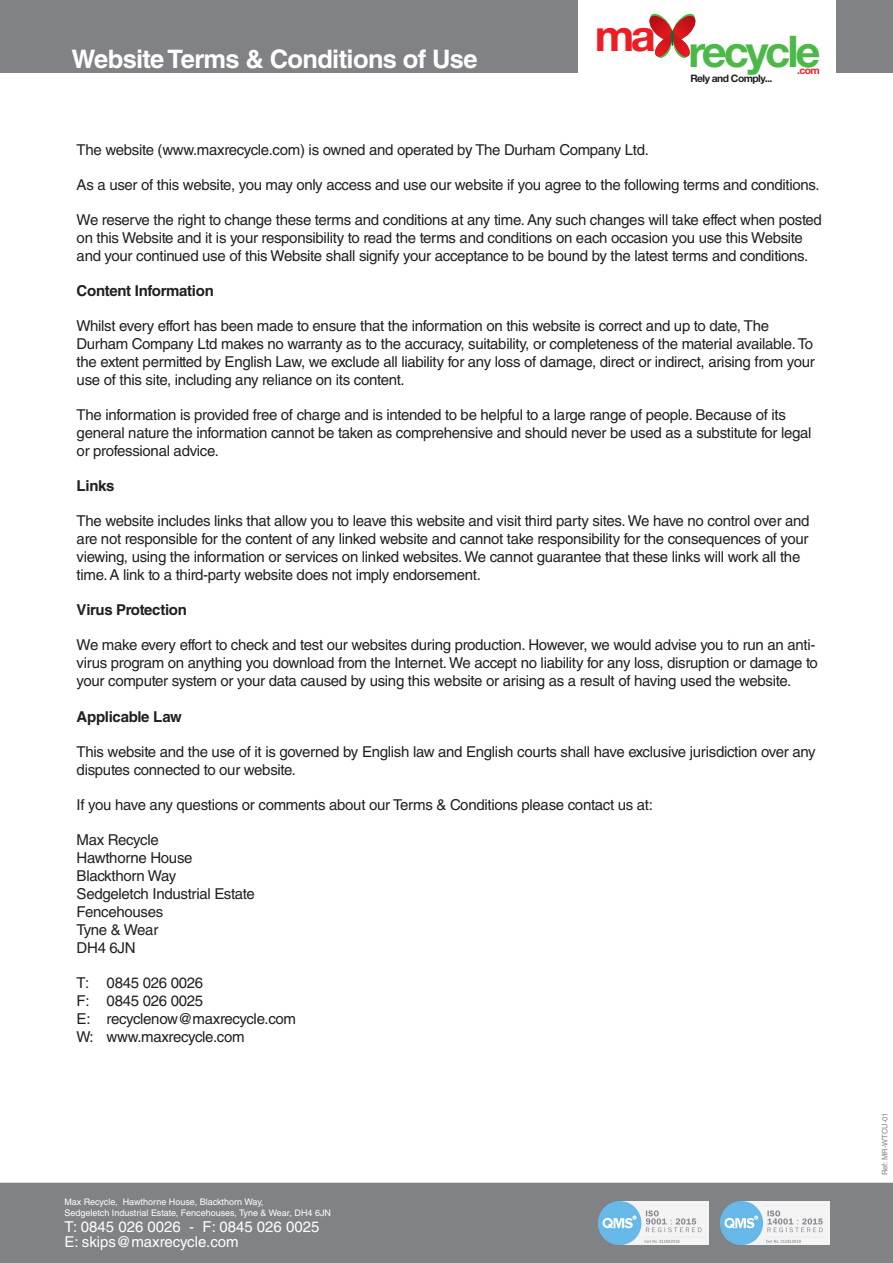
<style>
.page{position:relative;width:893px;height:1263px;background:#fff}
.page>*{position:absolute;margin:0;border:0;box-sizing:border-box;transform-origin:0 0}
.t1{font:700 43.65px "Helvetica Neue LT Std";letter-spacing:-.07em;color:#4cb848}
.t2{font:700 25.5px "Helvetica LT Std";letter-spacing:-.025em;color:#fff}
.t3{font:15px/18px "Helvetica LT Std";letter-spacing:-.02em;color:#231f20}
.t4{font:700 15px "Helvetica LT Std";letter-spacing:-.02em;color:#231f20}
.t5{font:15px "Helvetica LT Std";color:#fff}
.t6{font:700 10.2px "Helvetica Neue LT Std";letter-spacing:-.05em;color:#231f20}
.t7{font:700 10.2px "Helvetica Neue LT Std";color:#ee1d23}
.t8{font:9px/10.8px "Helvetica LT Std";color:#fff}
.t9{font:7.5px "Helvetica LT Std";color:#808285}
</style>
<div class="page">
<div style="left:0;top:1183px;width:893px;height:80px;background:#808285"></div>
<svg style="left:649px;top:13px;width:47px;height:45px"></svg>
<div style="left:0;top:0;width:577px;height:73px;background:#808285"></div>
<div style="left:837px;top:0;width:56px;height:73px;background:#808285"></div>
<img style="left:599px;top:1201px;width:109px;height:43px">
<img style="left:720px;top:1201px;width:109px;height:43px">
<p class="t2" style="left:72px;top:43px;width:408px">Website Terms &amp; Conditions of Use</p>
<h1 class="t1" style="left:594px;top:24px;width:228px"><sup>ma</sup> recycle</h1>
<p class="t6" style="left:690px;top:72px;width:83px">Rely and Comply...</p>
<p class="t7" style="left:797px;top:64px;width:24px">.com</p>
<p class="t3" style="left:77px;top:141px;width:574px">The website (www.maxrecycle.com) is owned and operated by The Durham Company Ltd.</p>
<p class="t3" style="left:77px;top:176px;width:744px">As a user of this website, you may only access and use our website if you agree to the following terms and conditions.</p>
<p class="t3" style="left:77px;top:211px;width:747px">We reserve the right to change these terms and conditions at any time. Any such changes will take effect when posted on this Website and it is your responsibility to read the terms and conditions on each occasion you use this Website and your continued use of this Website shall signify your acceptance to be bound by the latest terms and conditions.</p>
<p class="t4" style="left:77px;top:282px;width:139px">Content Information</p>
<p class="t3" style="left:77px;top:317px;width:740px">Whilst every effort has been made to ensure that the information on this website is correct and up to date, The Durham Company Ltd makes no warranty as to the accuracy, suitability, or completeness of the material available. To the extent permitted by English Law, we exclude all liability for any loss of damage, direct or indirect, arising from your use of this site, including any reliance on its content.</p>
<p class="t3" style="left:77px;top:406px;width:736px">The information is provided free of charge and is intended to be helpful to a large range of people. Because of its general nature the information cannot be taken as comprehensive and should never be used as a substitute for legal or professional advice.</p>
<p class="t4" style="left:77px;top:477px;width:39px">Links</p>
<p class="t3" style="left:77px;top:512px;width:734px">The website includes links that allow you to leave this website and visit third party sites. We have no control over and are not responsible for the content of any linked website and cannot take responsibility for the consequences of your viewing, using the information or services on linked websites. We cannot guarantee that these links will work all the time. A link to a third-party website does not imply endorsement.</p>
<p class="t4" style="left:77px;top:601px;width:112px">Virus Protection</p>
<p class="t3" style="left:77px;top:636px;width:743px">We make every effort to check and test our websites during production. However, we would advise you to run an anti&shy;virus program on anything you download from the Internet. We accept no liability for any loss, disruption or damage to your computer system or your data caused by using this website or arising as a result of having used the website.</p>
<p class="t4" style="left:77px;top:707px;width:107px">Applicable Law</p>
<p class="t3" style="left:77px;top:742px;width:741px">This website and the use of it is governed by English law and English courts shall have exclusive jurisdiction over any disputes connected to our website.</p>
<p class="t3" style="left:77px;top:795px;width:578px">If you have any questions or comments about our Terms &amp; Conditions please contact us at:</p>
<p class="t3" style="left:77px;top:830px;width:180px">Max Recycle<br>Hawthorne House<br>Blackthorn Way<br>Sedgeletch Industrial Estate<br>Fencehouses<br>Tyne &amp; Wear<br>DH4 6JN</p>
<p class="t3" style="left:77px;top:973px;width:221px">T: 0845 026 0026<br>F: 0845 026 0025<br>E: recyclenow@maxrecycle.com<br>W: www.maxrecycle.com</p>
<p class="t8" style="left:64px;top:1196px;width:268px">Max Recycle, Hawthorne House, Blackthorn Way,<br>Sedgeletch Industrial Estate, Fencehouses, Tyne &amp; Wear, DH4 6JN</p>
<p class="t5" style="left:64px;top:1218px;width:257px">T: 0845 026 0026 - F: 0845 026 0025</p>
<p class="t5" style="left:64px;top:1233px;width:176px">E: skips@maxrecycle.com</p>
<p class="t9" style="left:880px;top:1175px;width:64px;rotate:-90deg">Ref: MR-WTCU-01</p>
</div>
